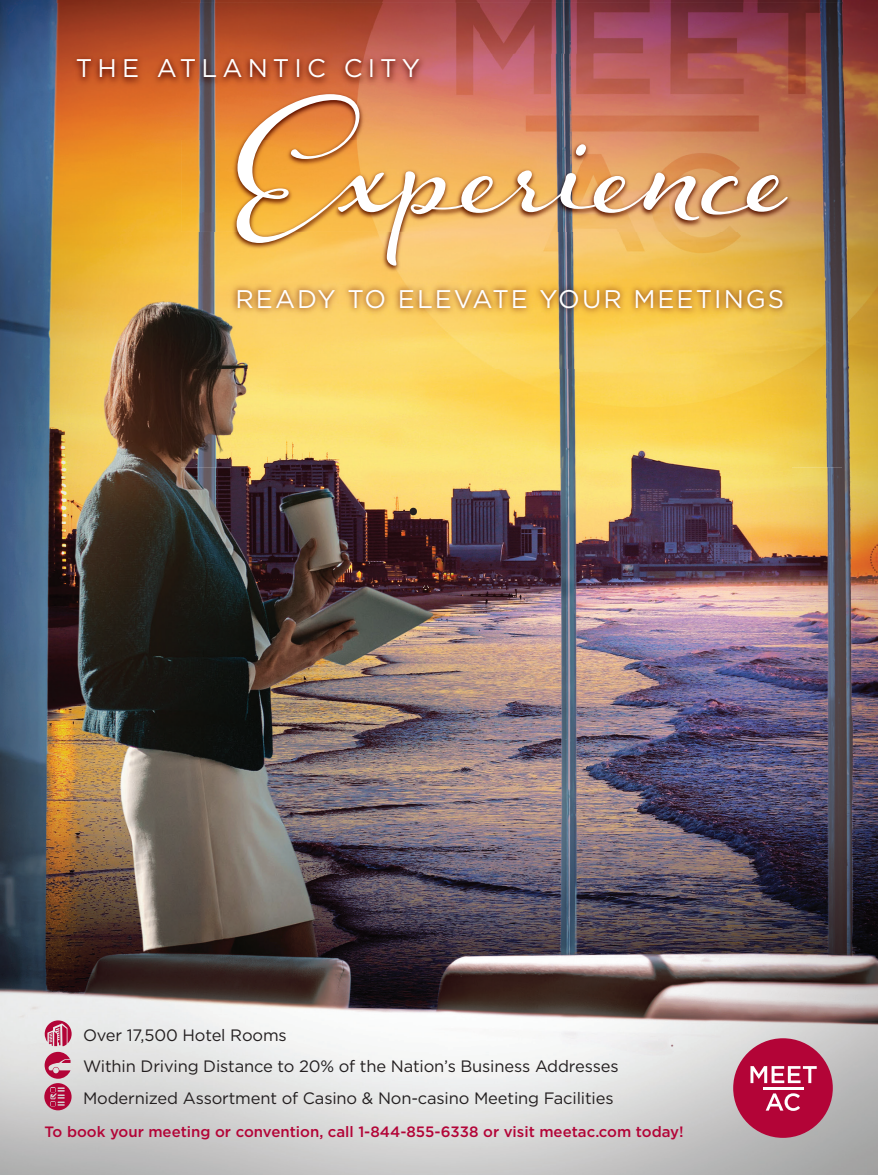
<style>
.page{position:relative;width:878px;height:1175px;background:#fff}
.page>*{position:absolute;margin:0;border:0;box-sizing:border-box;transform-origin:0 0}
.t1{font:219.75px "Hummingbird";color:#fff}
.t2{font:25.5px "Gotham";letter-spacing:.08em;color:#fff}
.t3{font:25.5px "Gotham";letter-spacing:.2em;color:#fff}
.t4{font:16.5px/31.5px "Gotham";letter-spacing:-.01em;color:#231f20}
.t5{font:500 15px "Gotham";color:#b30437}
</style>
<div class="page">
<img style="left:0;top:0;width:878px;height:1174px">
<img style="left:22px;top:4px;width:413px;height:136px">
<img style="left:181px;top:3px;width:661px;height:51px">
<img style="left:435px;top:54px;width:407px;height:206px">
<img style="left:181px;top:140px;width:254px;height:92px">
<img style="left:181px;top:368px;width:50px;height:99px">
<img style="left:791px;top:260px;width:51px;height:207px">
<img style="left:231px;top:368px;width:560px;height:99px">
<img style="left:181px;top:232px;width:659px;height:136px">
<svg style="left:44px;top:1020px;width:28px;height:90px;background:#c9728b"></svg>
<div style="left:733px;top:1038px;width:99px;height:99px;background:#b30437;border-radius:50%"></div>
<hr style="left:762px;top:1086px;width:41px;height:3px;background:#fff">
<svg style="left:766px;top:1093px;width:34px;height:17px"></svg>
<svg style="left:750px;top:1066px;width:66px;height:17px"></svg>
<svg style="left:408px;top:508px;width:10px;height:7px"></svg>
<h2 class="t3" style="left:76px;top:52px;width:346px">THE ATLANTIC CITY</h2>
<h1 class="t1" style="left:235px;top:4px;width:553px">Experience</h1>
<h2 class="t2" style="left:235px;top:282px;width:550px">READY TO ELEVATE YOUR MEETINGS</h2>
<p class="t4" style="left:83px;top:1019px;width:537px">Over 17,500 Hotel Rooms<br>Within Driving Distance to 20% of the Nation’s Business Addresses<br>Modernized Assortment of Casino &amp; Non-casino Meeting Facilities</p>
<p class="t5" style="left:45px;top:1121px;width:640px">To book your meeting or convention, call 1-844-855-6338 or visit meetac.com today!</p>
</div>
